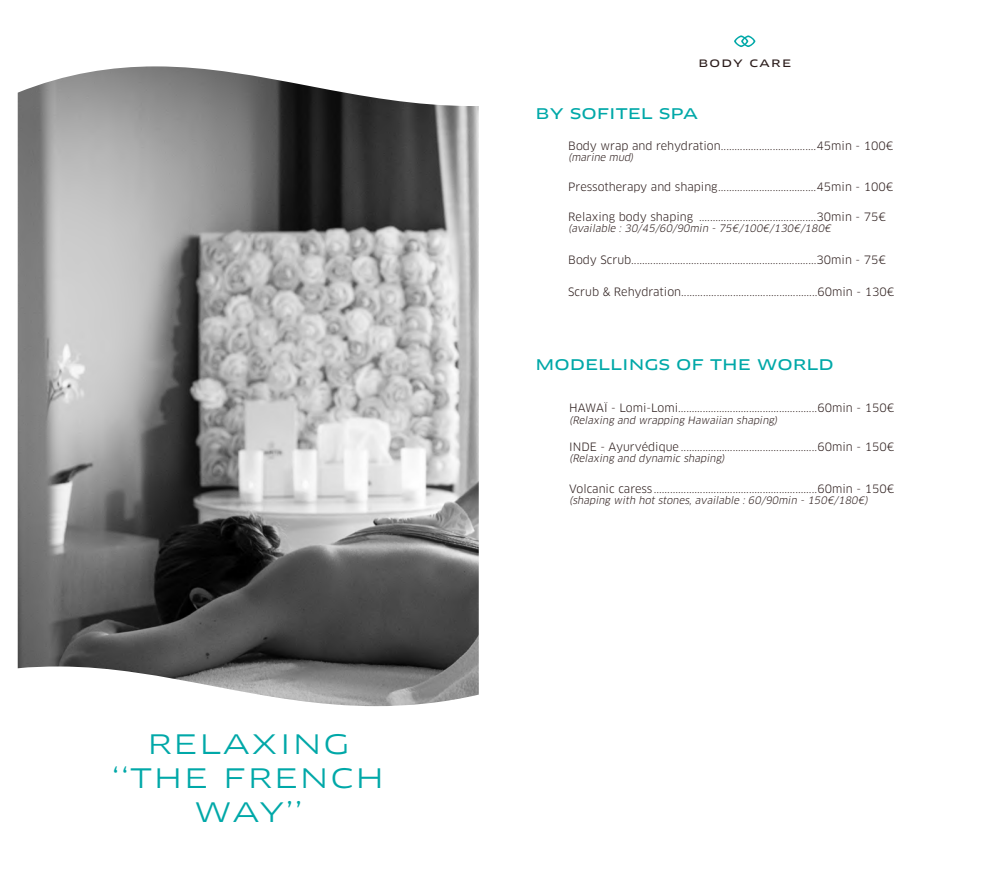
<style>
.page{position:relative;width:993px;height:886px;background:#fff}
.page>*{position:absolute;margin:0;border:0;box-sizing:border-box;transform-origin:0 0}
.t1{font:26.25px/33.8px "Clan OT Extd";letter-spacing:.05em;color:#00a8a8;text-align:center}
.t2{font:14.38px "Clan OT Extd News";color:#00a8a8}
.t3{font:11.25px "Clan OT";color:#2b1c1b}
.t4{font:italic 10px "Clan OT";color:#2b1c1b}
.t5{font:10px "Clan OT Extd News";letter-spacing:.13em;color:#2b1c1b}
</style>
<div class="page">
<svg style="left:734px;top:35px;width:21px;height:12px"></svg>
<img style="left:18px;top:66px;width:460px;height:640px">
<h1 class="t1" style="left:112px;top:728px;width:274px">RELAXING ‘‘THE FRENCH<br>WAY’’</h1>
<p class="t5" style="left:698px;top:57px;width:94px">BODY CARE</p>
<p class="t2" style="left:535px;top:105px;width:164px">BY SOFITEL SPA</p>
<p class="t3" style="left:568px;top:139px;width:327px">Body wrap and rehydration...................................45min - 100€</p>
<p class="t4" style="left:568px;top:152px;width:69px">(marine mud)</p>
<p class="t3" style="left:568px;top:180px;width:327px">Pressotherapy and shaping....................................45min - 100€</p>
<p class="t3" style="left:568px;top:210px;width:319px">Relaxing body shaping ...........................................30min - 75€</p>
<p class="t4" style="left:568px;top:222px;width:266px">(available : 30/45/60/90min - 75€/100€/130€/180€</p>
<p class="t3" style="left:568px;top:253px;width:319px">Body Scrub....................................................................30min - 75€</p>
<p class="t3" style="left:568px;top:285px;width:328px">Scrub &amp; Rehydration..................................................60min - 130€</p>
<p class="t2" style="left:535px;top:356px;width:300px">MODELLINGS OF THE WORLD</p>
<p class="t3" style="left:569px;top:401px;width:327px">HAWAÏ - Lomi-Lomi...................................................60min - 150€</p>
<p class="t4" style="left:569px;top:415px;width:212px">(Relaxing and wrapping Hawaiian shaping)</p>
<p class="t3" style="left:569px;top:440px;width:327px">INDE - Ayurvédique ..................................................60min - 150€</p>
<p class="t4" style="left:569px;top:453px;width:159px">(Relaxing and dynamic shaping)</p>
<p class="t3" style="left:569px;top:482px;width:327px">Volcanic caress............................................................60min - 150€</p>
<p class="t4" style="left:569px;top:494px;width:302px">(shaping with hot stones, available : 60/90min - 150€/180€)</p>
</div>
